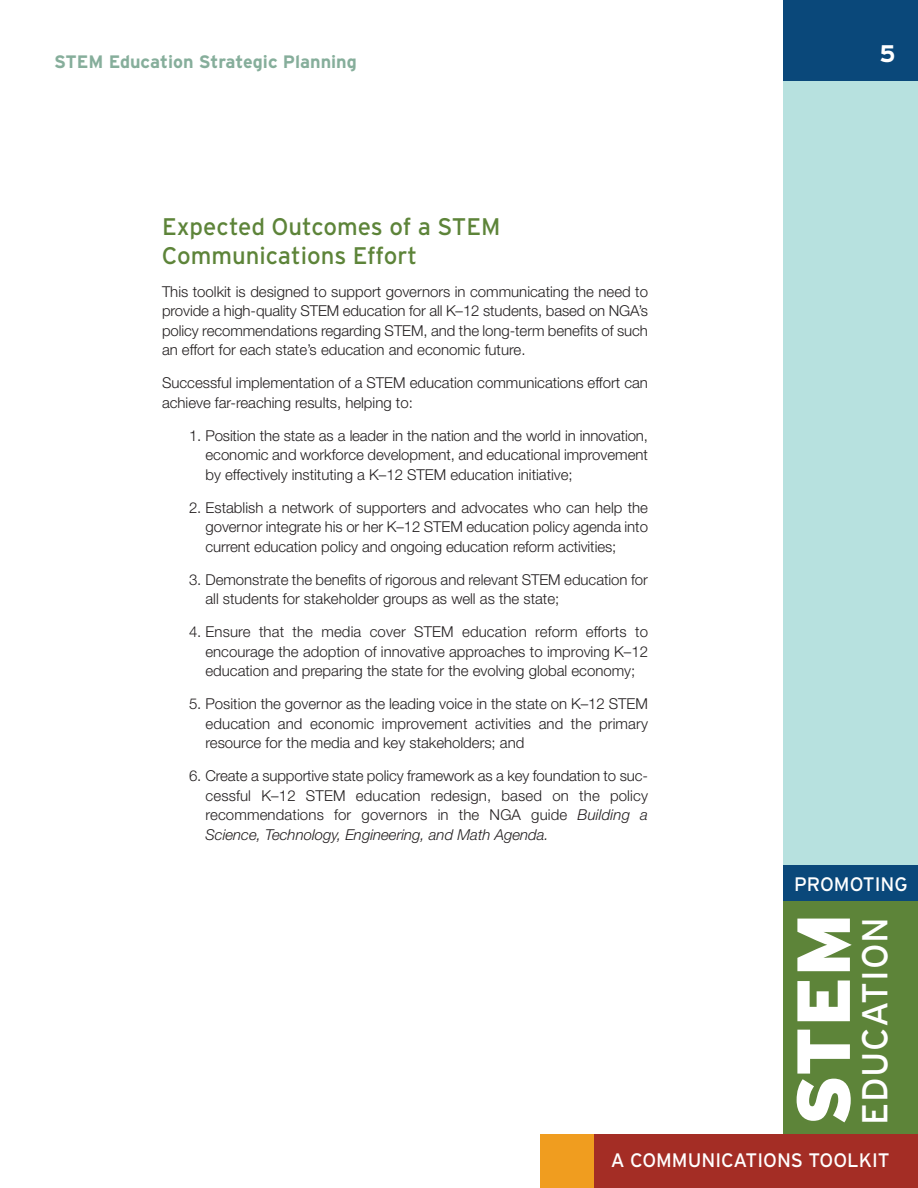
<style>
.page{position:relative;width:918px;height:1188px;background:#fff}
.page>*{position:absolute;margin:0;border:0;box-sizing:border-box;transform-origin:0 0}
.t1{font:900 75px "Interstate";color:#fff}
.t2{font:36px "Interstate";letter-spacing:.025em;color:#fff}
.t3{font:24px/28.5px "Interstate";color:#5d8439}
.t4{font:700 24px "Interstate";color:#fff}
.t5{font:19.5px "Interstate";color:#fff}
.t6{font:700 18px "Interstate";color:#86ae9b}
.t7{font:300 15px/19.5px "Helvetica Neue";color:#231f20;text-align:justify}
.s1{font-style:italic}
</style>
<div class="page">
<div style="left:783px;top:895px;width:135px;height:239px;background:#5d8439"></div>
<div style="left:783px;top:0;width:135px;height:81px;background:#0a487a"></div>
<div style="left:594px;top:1134px;width:324px;height:54px;background:#a42d25"></div>
<div style="left:540px;top:1134px;width:54px;height:54px;background:#f09d1f"></div>
<div style="left:783px;top:81px;width:135px;height:791px;background:#b7e1df"></div>
<div style="left:783px;top:865px;width:135px;height:36px;background:#0a487a"></div>
<p class="t6" style="left:54px;top:52px;width:304px">STEM Education Strategic Planning</p>
<h3 class="t3" style="left:162px;top:213px;width:340px">Expected Outcomes of a STEM<br>Communications Effort</h3>
<p class="t7" style="left:162px;top:283px;width:488px">This toolkit is designed to support governors in communicating the need to provide a high-quality STEM education for all K–12 students, based on NGA’s policy recommendations regarding STEM, and the long-term benefits of such an effort for each state’s education and economic future.</p>
<p class="t7" style="left:162px;top:375px;width:488px">Successful implementation of a STEM education communications effort can achieve far-reaching results, helping to:</p>
<p class="t7" style="left:206px;top:427px;width:444px;text-indent:-17px">1. Position the state as a leader in the nation and the world in innovation, economic and workforce development, and educational improvement by effectively instituting a K–12 STEM education initiative;</p>
<p class="t7" style="left:206px;top:499px;width:444px;text-indent:-16px">2. Establish a network of supporters and advocates who can help the governor integrate his or her K–12 STEM education policy agenda into current education policy and ongoing education reform activities;</p>
<p class="t7" style="left:206px;top:571px;width:444px;text-indent:-17px">3. Demonstrate the benefits of rigorous and relevant STEM education for all students for stakeholder groups as well as the state;</p>
<p class="t7" style="left:206px;top:624px;width:444px;text-indent:-17px">4. Ensure that the media cover STEM education reform efforts to encourage the adoption of innovative approaches to improving K–12 education and preparing the state for the evolving global economy;</p>
<p class="t7" style="left:206px;top:696px;width:444px;text-indent:-17px">5. Position the governor as the leading voice in the state on K–12 STEM education and economic improvement activities and the primary resource for the media and key stakeholders; and</p>
<p class="t7" style="left:206px;top:768px;width:444px;text-indent:-16px">6. Create a supportive state policy framework as a key foundation to suc&shy;cessful K–12 STEM education redesign, based on the policy recommendations for governors in the NGA guide <span class="s1">Building a Science, Technology, Engineering, and Math Agenda.</span></p>
<h3 class="t4" style="left:879px;top:40px;width:18px">5</h3>
<h3 class="t5" style="left:794px;top:873px;width:115px">PROMOTING</h3>
<h1 class="t1" style="left:780px;top:1126px;width:214px;rotate:-90deg">STEM</h1>
<h2 class="t2" style="left:854px;top:1125px;width:210px;rotate:-90deg">EDUCATION</h2>
<h3 class="t5" style="left:611px;top:1149px;width:280px">A COMMUNICATIONS TOOLKIT</h3>
</div>
